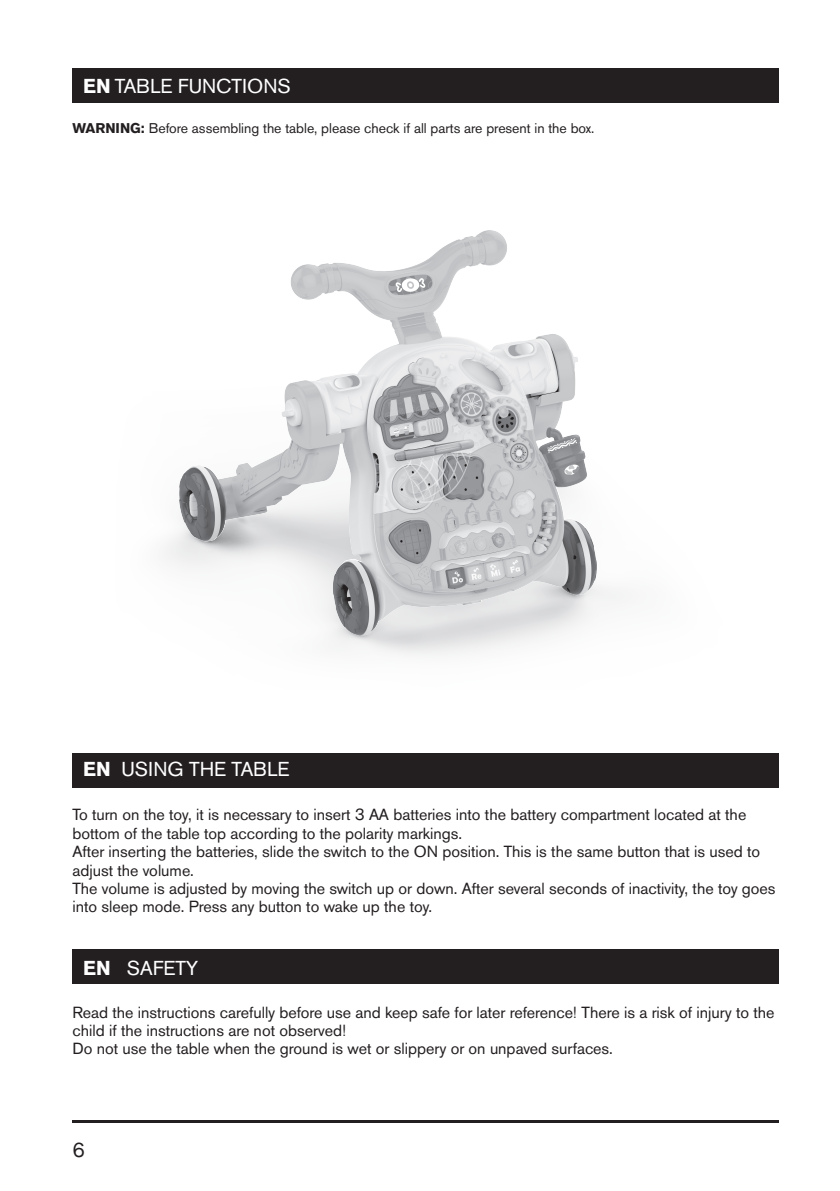
<style>
.page{position:relative;width:840px;height:1191px;background:#fff}
.page>*{position:absolute;margin:0;border:0;box-sizing:border-box;transform-origin:0 0}
.t1{font:20px "Volvo Sans Pro";color:#fff}
.t2{font:20px "Volvo Sans Pro";color:#231f20}
.t3{font:16px/18.4px "Volvo Sans Pro";color:#231f20}
.t4{font:14px "Volvo Sans Pro";color:#231f20}
.s1{font-weight:700}
</style>
<div class="page">
<div style="left:72px;top:753px;width:706px;height:34px;background:#231f20"></div>
<div style="left:72px;top:949px;width:706px;height:34px;background:#231f20"></div>
<div style="left:72px;top:68px;width:706px;height:34px;background:#231f20"></div>
<hr style="left:72px;top:1120px;width:706px;height:3px;background:#231f20">
<img style="left:180px;top:231px;width:416px;height:404px">
<p class="t1" style="left:83px;top:74px;width:209px"><span class="s1">EN</span> TABLE FUNCTIONS</p>
<p class="t4" style="left:72px;top:119px;width:523px"><span class="s1">WARNING:</span> Before assembling the table, please check if all parts are present in the box.</p>
<p class="t1" style="left:83px;top:757px;width:207px"><span class="s1">EN</span> USING THE TABLE</p>
<p class="t3" style="left:72px;top:805px;width:704px">To turn on the toy, it is necessary to insert 3 AA batteries into the battery compartment located at the bottom of the table top according to the polarity markings.<br>After inserting the batteries, slide the switch to the ON position. This is the same button that is used to adjust the volume.<br>The volume is adjusted by moving the switch up or down. After several seconds of inactivity, the toy goes into sleep mode. Press any button to wake up the toy.</p>
<p class="t1" style="left:83px;top:956px;width:116px"><span class="s1">EN</span> SAFETY</p>
<p class="t3" style="left:72px;top:1003px;width:703px">Read the instructions carefully before use and keep safe for later reference! There is a risk of injury to the child if the instructions are not observed!<br>Do not use the table when the ground is wet or slippery or on unpaved surfaces.</p>
<p class="t2" style="left:72px;top:1137px;width:14px">6</p>
</div>
